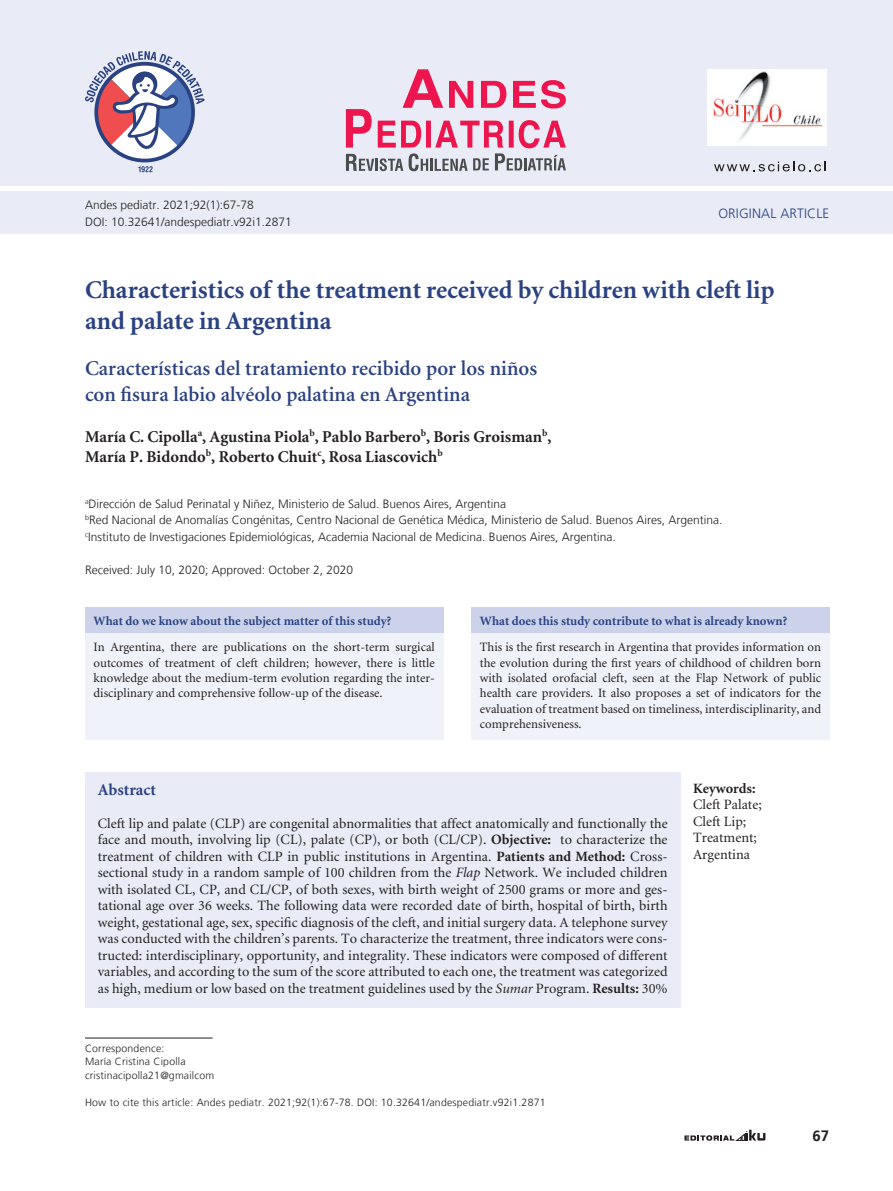
<style>
.page{position:relative;width:893px;height:1191px;background:#fff}
.page>*{position:absolute;margin:0;border:0;box-sizing:border-box;transform-origin:0 0}
.t1{font:700 25.5px/30.6px "Minion";color:#2a4282}
.t2{font:600 21px/25.2px "Minion";color:#2a4282}
.t3{font:700 16.5px/19.8px "Minion";color:#231f20}
.t4{font:700 16.5px "Minion";color:#2a4282}
.t5{font:700 15px "Frutiger LT";color:#231f20}
.t6{font:14.25px/16.5px "Minion";color:#231f20}
.t7{font:700 14.25px "Minion";color:#231f20}
.t8{font:300 13.5px "Frutiger LT";letter-spacing:.01em;color:#2a4282}
.t9{font:12.75px/15.3px "Minion";color:#231f20;text-align:justify}
.t10{font:700 12.75px "Minion";color:#2a4282}
.t11{font:300 12px/16.5px "Frutiger LT";color:#231f20}
.t12{font:300 10.5px/13.5px "Frutiger LT";letter-spacing:.02em;color:#231f20}
.s1{font-weight:700}
.s2{font-style:italic}
</style>
<div class="page">
<svg style="left:684px;top:1129px;width:81px;height:11px"></svg>
<div style="left:0;top:192px;width:893px;height:42px;background:#e9ecf6"></div>
<div style="left:0;top:0;width:893px;height:186px;background:#e9ecf6"></div>
<svg style="left:714px;top:162px;width:111px;height:9px"></svg>
<svg style="left:138px;top:166px;width:15px;height:6px"></svg>
<svg style="left:85px;top:51px;width:120px;height:108px"></svg>
<img style="left:707px;top:70px;width:119px;height:75px">
<svg style="left:346px;top:69px;width:220px;height:102px"></svg>
<hr style="left:85px;top:1037px;width:128px;height:1px;background:#231f20">
<div style="left:85px;top:771px;width:595px;height:236px;background:#e9ecf6"></div>
<div style="left:85px;top:607px;width:358px;height:26px;background:#cbd2ea"></div>
<div style="left:85px;top:633px;width:358px;height:106px;background:#eff2f9"></div>
<div style="left:471px;top:607px;width:359px;height:26px;background:#cbd2ea"></div>
<div style="left:471px;top:633px;width:359px;height:106px;background:#eff2f9"></div>
<p class="t11" style="left:85px;top:197px;width:208px">Andes pediatr. 2021;92(1):67-78<br>DOI: 10.32641/andespediatr.v92i1.2871</p>
<p class="t8" style="left:718px;top:205px;width:112px">ORIGINAL ARTICLE</p>
<h1 class="t1" style="left:85px;top:276px;width:691px">Characteristics of the treatment received by children with cleft lip and palate in Argentina</h1>
<h2 class="t2" style="left:85px;top:357px;width:454px">Características del tratamiento recibido por los niños con fisura labio alvéolo palatina en Argentina</h2>
<p class="t3" style="left:85px;top:427px;width:468px">María C. Cipolla<sup>a</sup>, Agustina Piola<sup>b</sup>, Pablo Barbero<sup>b</sup>, Boris Groisman<sup>b</sup>,<br>María P. Bidondo<sup>b</sup>, Roberto Chuit<sup>c</sup>, Rosa Liascovich<sup>b</sup></p>
<p class="t11" style="left:85px;top:495px;width:639px"><sup>a</sup>Dirección de Salud Perinatal y Niñez, Ministerio de Salud. Buenos Aires, Argentina<br><sup>b</sup>Red Nacional de Anomalías Congénitas, Centro Nacional de Genética Médica, Ministerio de Salud. Buenos Aires, Argentina. <sup>c</sup>Instituto de Investigaciones Epidemiológicas, Academia Nacional de Medicina. Buenos Aires, Argentina.</p>
<p class="t11" style="left:85px;top:561px;width:270px">Received: July 10, 2020; Approved: October 2, 2020</p>
<p class="t10" style="left:94px;top:614px;width:299px">What do we know about the subject matter of this study?</p>
<p class="t9" style="left:94px;top:640px;width:343px">In Argentina, there are publications on the short-term surgical outcomes of treatment of cleft children; however, there is little knowledge about the medium-term evolution regarding the inter&shy;disciplinary and comprehensive follow-up of the disease.</p>
<p class="t10" style="left:480px;top:614px;width:309px">What does this study contribute to what is already known?</p>
<p class="t9" style="left:480px;top:640px;width:343px">This is the first research in Argentina that provides information on the evolution during the first years of childhood of children born with isolated orofacial cleft, seen at the Flap Network of public health care providers. It also proposes a set of indicators for the evaluation of treatment based on timeliness, interdisciplinarity, and comprehensiveness.</p>
<p class="t4" style="left:98px;top:781px;width:60px">Abstract</p>
<p class="t6" style="left:98px;top:815px;width:571px;text-align:justify">Cleft lip and palate (CLP) are congenital abnormalities that affect anatomically and functionally the face and mouth, involving lip (CL), palate (CP), or both (CL/CP). <span class="s1">Objective:</span> to characterize the treatment of children with CLP in public institutions in Argentina. <span class="s1">Patients and Method:</span> Cross&shy;sectional study in a random sample of 100 children from the <span class="s2">Flap</span> Network. We included children with isolated CL, CP, and CL/CP, of both sexes, with birth weight of 2500 grams or more and ges&shy;tational age over 36 weeks. The following data were recorded date of birth, hospital of birth, birth weight, gestational age, sex, specific diagnosis of the cleft, and initial surgery data. A telephone survey was conducted with the children’s parents. To characterize the treatment, three indicators were cons&shy;tructed: interdisciplinary, opportunity, and integrality. These indicators were composed of different variables, and according to the sum of the score attributed to each one, the treatment was categorized as high, medium or low based on the treatment guidelines used by the <span class="s2">Sumar</span> Program. <span class="s1">Results:</span> 30%</p>
<p class="t12" style="left:85px;top:1041px;width:131px">Correspondence:<br>María Cristina Cipolla cristinacipolla21@gmailcom</p>
<p class="t12" style="left:85px;top:1095px;width:462px">How to cite this article: Andes pediatr. 2021;92(1):67-78. DOI: 10.32641/andespediatr.v92i1.2871</p>
<p class="t7" style="left:693px;top:781px;width:64px">Keywords:</p>
<p class="t6" style="left:693px;top:797px;width:70px">Cleft Palate;<br>Cleft Lip;<br>Treatment;<br>Argentina</p>
<p class="t5" style="left:812px;top:1127px;width:18px">67</p>
</div>
